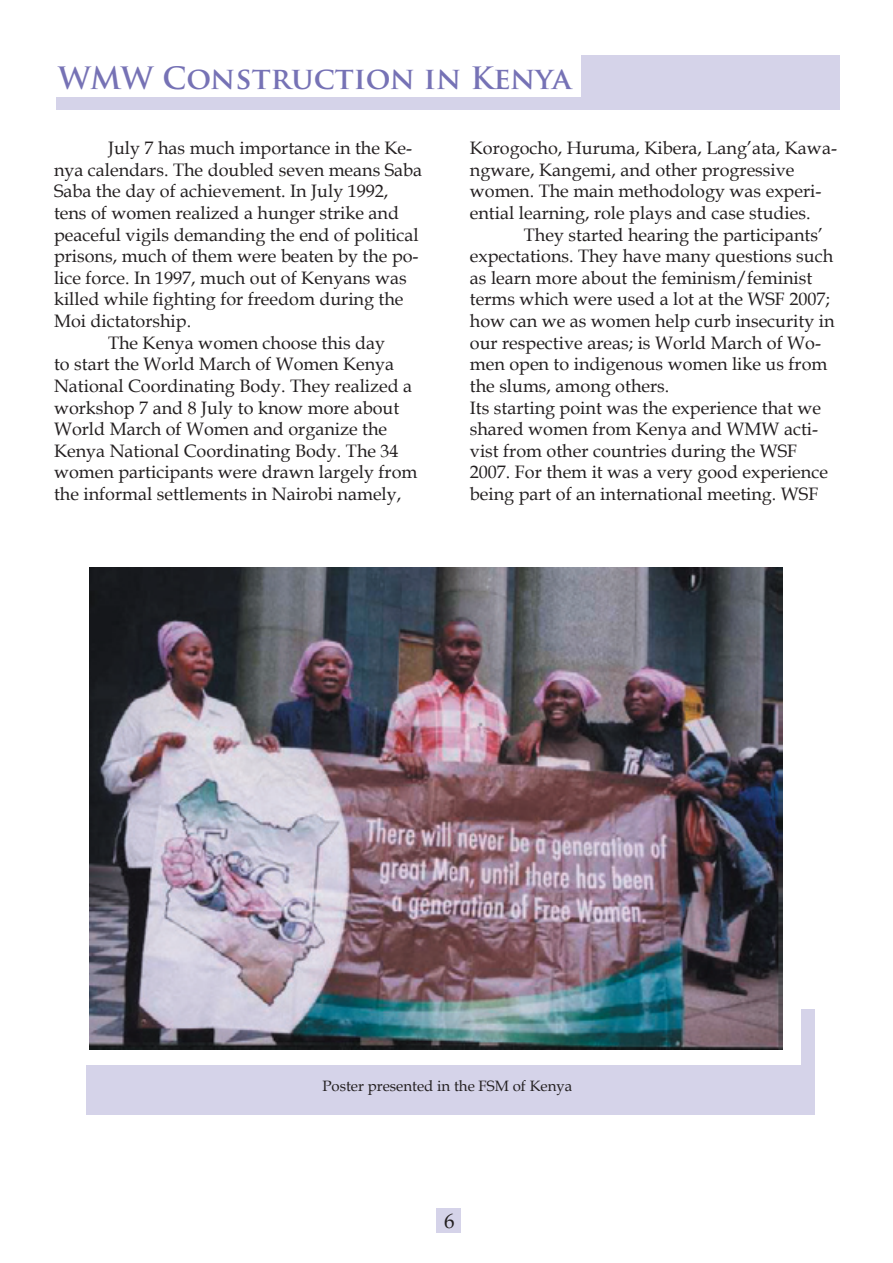
<style>
.page{position:relative;width:893px;height:1263px;background:#fff}
.page>*{position:absolute;margin:0;border:0;box-sizing:border-box;transform-origin:0 0}
.t1{font:700 30px "Trajan Pro";letter-spacing:-.005em;color:#7672b5}
.t2{font:21px "Book Antiqua";color:#231f20}
.t3{font:18px/21.6px "Book Antiqua";color:#231f20}
.t4{font:15px "Book Antiqua";color:#231f20}
</style>
<div class="page">
<div style="left:87px;top:1009px;width:728px;height:106px;background:#d5d3e9"></div>
<div style="left:79px;top:984px;width:721px;height:81px;background:#fff"></div>
<div style="left:56px;top:56px;width:784px;height:54px;background:#d5d3e9"></div>
<div style="left:33px;top:48px;width:547px;height:49px;background:#fff"></div>
<div style="left:436px;top:1208px;width:25px;height:25px;background:#d5d3e9"></div>
<img style="left:90px;top:568px;width:692px;height:482px">
<h1 class="t1" style="left:58px;top:59px;width:515px">WMW Construction in Kenya</h1>
<p class="t3" style="left:108px;top:137px;width:306px">July 7 has much importance in the Ke-</p>
<p class="t3" style="left:54px;top:159px;width:370px">nya calendars. The doubled seven means Saba</p>
<p class="t3" style="left:54px;top:180px;width:336px">Saba the day of achievement. In July 1992,</p>
<p class="t3" style="left:54px;top:202px;width:347px">tens of women realized a hunger strike and</p>
<p class="t3" style="left:54px;top:223px;width:366px">peaceful vigils demanding the end of political</p>
<p class="t3" style="left:54px;top:245px;width:366px">prisons, much of them were beaten by the po-</p>
<p class="t3" style="left:54px;top:267px;width:354px">lice force. In 1997, much out of Kenyans was</p>
<p class="t3" style="left:54px;top:288px;width:351px">killed while fighting for freedom during the</p>
<p class="t3" style="left:54px;top:310px;width:139px">Moi dictatorship.</p>
<p class="t3" style="left:108px;top:331px;width:279px">The Kenya women choose this day</p>
<p class="t3" style="left:54px;top:353px;width:342px">to start the World March of Women Kenya</p>
<p class="t3" style="left:54px;top:375px;width:360px">National Coordinating Body. They realized a</p>
<p class="t3" style="left:54px;top:396px;width:347px">workshop 7 and 8 July to know more about</p>
<p class="t3" style="left:54px;top:418px;width:335px">World March of Women and organize the</p>
<p class="t3" style="left:54px;top:439px;width:346px">Kenya National Coordinating Body. The 34</p>
<p class="t3" style="left:54px;top:461px;width:365px">women participants were drawn largely from</p>
<p class="t3" style="left:54px;top:483px;width:349px">the informal settlements in Nairobi namely,</p>
<p class="t3" style="left:470px;top:137px;width:369px">Korogocho, Huruma, Kibera, Lang’ata, Kawa&shy;ngware, Kangemi, and other progressive women. The main methodology was experi&shy;ential learning, role plays and case studies.</p>
<p class="t3" style="left:470px;top:223px;width:366px;text-indent:54px">They started hearing the participants’ expectations. They have many questions such as learn more about the feminism/feminist terms which were used a lot at the WSF 2007; how can we as women help curb insecurity in our respective areas; is World March of Wo&shy;men open to indigenous women like us from the slums, among others.<br>Its starting point was the experience that we shared women from Kenya and WMW acti&shy;vist from other countries during the WSF 2007. For them it was a very good experience being part of an international meeting. WSF</p>
<p class="t4" style="left:322px;top:1075px;width:251px">Poster presented in the FSM of Kenya</p>
<p class="t2" style="left:444px;top:1206px;width:12px">6</p>
</div>
